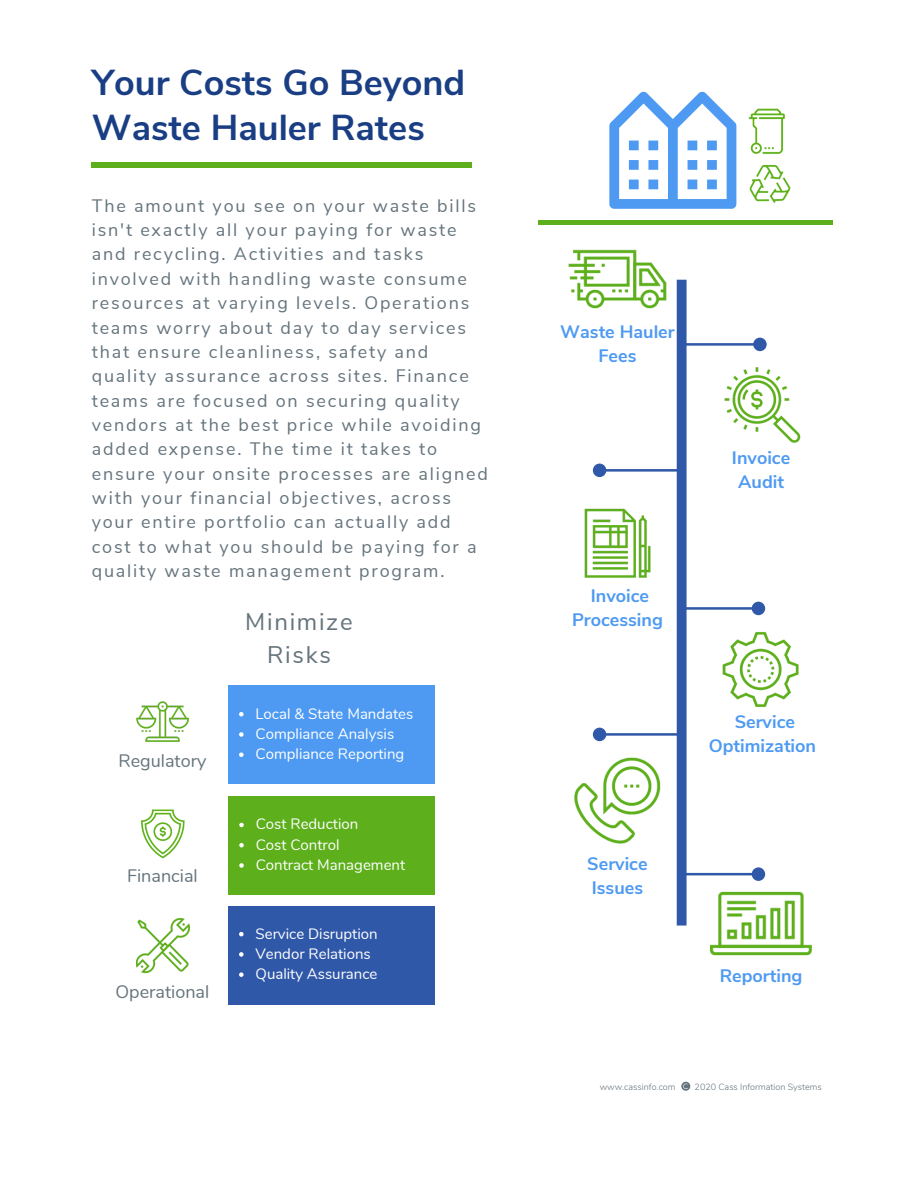
<style>
.page{position:relative;width:918px;height:1188px;background:#fff}
.page>*{position:absolute;margin:0;border:0;box-sizing:border-box;transform-origin:0 0}
.t1{font:700 36px/45px "Nunito Sans";color:#1a3e84}
.t2{font:24px/32.8px "Nunito Sans";letter-spacing:.07em;color:#65747c;text-align:center}
.t3{font:18px/24.3px "Nunito Sans";letter-spacing:.1em;color:#65747c}
.t4{font:700 18px/24.8px "Nunito Sans";color:#4e9af2;text-align:center}
.t5{font:18px "Nunito";color:#65747c}
.t6{font:15px/20.2px "Nunito";color:#fff}
.t7{font:300 9px "Nunito";color:#65747c}
</style>
<div class="page">
<div style="left:92px;top:162px;width:380px;height:6px;background:#5daf1b"></div>
<div style="left:228px;top:685px;width:207px;height:99px;background:#4e9af2"></div>
<div style="left:228px;top:796px;width:207px;height:99px;background:#5daf1b"></div>
<div style="left:228px;top:906px;width:207px;height:99px;background:#3058a9"></div>
<img style="left:136px;top:701px;width:53px;height:41px">
<img style="left:140px;top:809px;width:45px;height:50px">
<img style="left:136px;top:918px;width:53px;height:56px">
<svg style="left:609px;top:92px;width:127px;height:117px"></svg>
<img style="left:749px;top:164px;width:42px;height:39px">
<img style="left:748px;top:108px;width:37px;height:46px">
<div style="left:538px;top:220px;width:295px;height:5px;background:#5daf1b"></div>
<img style="left:568px;top:249px;width:97px;height:60px">
<img style="left:574px;top:783px;width:19px;height:48px">
<img style="left:767px;top:369px;width:34px;height:74px">
<img style="left:584px;top:508px;width:9px;height:70px">
<img style="left:710px;top:891px;width:102px;height:65px">
<img style="left:767px;top:635px;width:32px;height:69px">
<svg style="left:239px;top:712px;width:5px;height:4px"></svg>
<svg style="left:239px;top:732px;width:5px;height:5px"></svg>
<svg style="left:239px;top:752px;width:5px;height:5px"></svg>
<svg style="left:239px;top:823px;width:5px;height:4px"></svg>
<svg style="left:239px;top:843px;width:5px;height:4px"></svg>
<svg style="left:239px;top:863px;width:5px;height:5px"></svg>
<svg style="left:239px;top:932px;width:5px;height:4px"></svg>
<svg style="left:239px;top:952px;width:5px;height:5px"></svg>
<svg style="left:239px;top:972px;width:5px;height:5px"></svg>
<svg style="left:593px;top:280px;width:174px;height:646px"></svg>
<svg style="left:681px;top:1082px;width:9px;height:9px"></svg>
<h1 class="t1" style="left:92px;top:61px;width:375px">Your Costs Go Beyond<br>Waste Hauler Rates</h1>
<p class="t3" style="left:92px;top:194px;width:398px">The amount you see on your waste bills isn't exactly all your paying for waste and recycling. Activities and tasks involved with handling waste consume resources at varying levels. Operations teams worry about day to day services that ensure cleanliness, safety and quality assurance across sites. Finance teams are focused on securing quality vendors at the best price while avoiding added expense. The time it takes to ensure your onsite processes are aligned with your financial objectives, across your entire portfolio can actually add cost to what you should be paying for a quality waste management program.</p>
<p class="t5" style="left:118px;top:749px;width:89px">Regulatory</p>
<p class="t5" style="left:127px;top:864px;width:72px">Financial</p>
<p class="t5" style="left:115px;top:980px;width:95px">Operational</p>
<h2 class="t2" style="left:245px;top:606px;width:109px">Minimize<br>Risks</h2>
<p class="t6" style="left:256px;top:704px;width:159px">Local &amp; State Mandates<br>Compliance Analysis<br>Compliance Reporting</p>
<p class="t6" style="left:256px;top:814px;width:151px">Cost Reduction<br>Cost Control<br>Contract Management</p>
<p class="t6" style="left:256px;top:924px;width:124px">Service Disruption<br>Vendor Relations<br>Quality Assurance</p>
<p class="t4" style="left:560px;top:319px;width:116px">Waste Hauler<br>Fees</p>
<p class="t4" style="left:732px;top:445px;width:60px">Invoice<br>Audit</p>
<p class="t4" style="left:572px;top:583px;width:92px">Invoice<br>Processing</p>
<p class="t4" style="left:709px;top:709px;width:109px">Service<br>Optimization</p>
<p class="t4" style="left:587px;top:851px;width:62px;text-align:left">Service<br>Issues</p>
<p class="t4" style="left:720px;top:963px;width:84px">Reporting</p>
<p class="t7" style="left:600px;top:1081px;width:77px">www.cassinfo.com</p>
<p class="t7" style="left:695px;top:1081px;width:128px">2020 Cass Information Systems</p>
</div>
